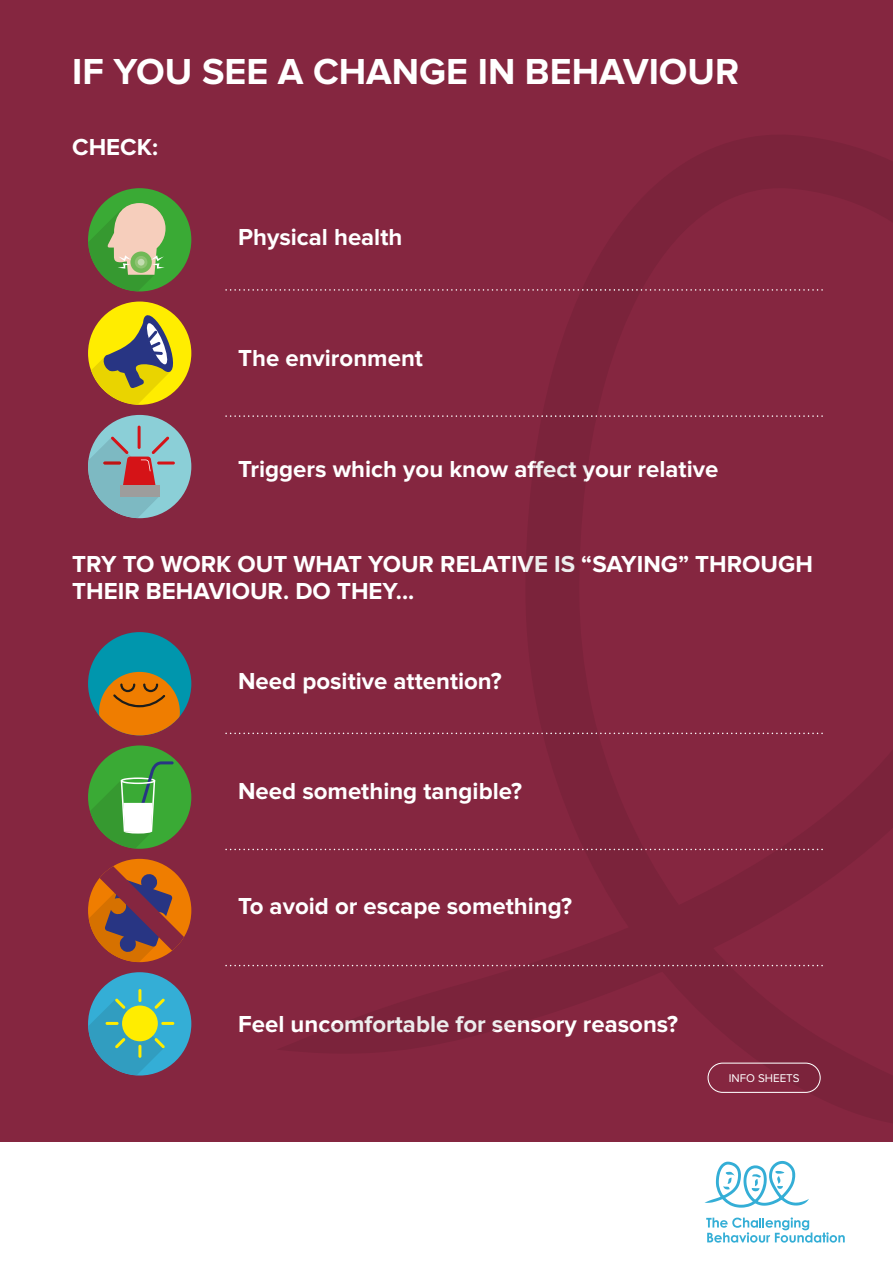
<style>
.page{position:relative;width:893px;height:1263px;background:#fff}
.page>*{position:absolute;margin:0;border:0;box-sizing:border-box;transform-origin:0 0}
.t1{font:700 37.5px "Proxima Nova";color:#fff}
.t2{font:700 24px "Proxima Nova";color:#fff}
.t3{font:700 24px "Proxima Nova";color:#ececec}
.t4{font:11.55px "Proxima Nova";color:#fff}
</style>
<div class="page">
<div style="left:0;top:0;width:893px;height:1142px;background:#852640"></div>
<svg style="left:704px;top:1161px;width:105px;height:47px"></svg>
<svg style="left:706px;top:1217px;width:139px;height:25px"></svg>
<div style="left:88px;top:188px;width:103px;height:103px;background:#3aaa35;border-radius:50%"></div>
<svg style="left:88px;top:203px;width:78px;height:88px"></svg>
<div style="left:88px;top:302px;width:103px;height:103px;background:#ffed00;border-radius:50%"></div>
<svg style="left:91px;top:313px;width:84px;height:92px"></svg>
<div style="left:88px;top:415px;width:103px;height:103px;background:#8bcfd7;border-radius:50%"></div>
<hr style="left:138px;top:426px;width:3px;height:23px;background:#d51317;border-radius:2px">
<hr style="left:157px;top:461px;width:18px;height:3px;background:#d51317;border-radius:2px">
<svg style="left:88px;top:436px;width:81px;height:82px"></svg>
<div style="left:88px;top:745px;width:103px;height:104px;background:#3aaa35;border-radius:50%"></div>
<svg style="left:90px;top:761px;width:84px;height:87px"></svg>
<svg style="left:88px;top:859px;width:103px;height:103px"></svg>
<div style="left:88px;top:972px;width:103px;height:103px;background:#34aed6;border-radius:50%"></div>
<svg style="left:88px;top:989px;width:86px;height:86px"></svg>
<svg style="left:225px;top:289px;width:598px;height:2px"></svg>
<svg style="left:225px;top:415px;width:598px;height:2px"></svg>
<svg style="left:225px;top:733px;width:598px;height:1px"></svg>
<svg style="left:225px;top:849px;width:598px;height:1px"></svg>
<svg style="left:225px;top:965px;width:598px;height:1px"></svg>
<div style="left:88px;top:632px;width:103px;height:103px;background:#0096ad;border-radius:50%"></div>
<svg style="left:99px;top:672px;width:81px;height:63px"></svg>
<svg style="left:707px;top:1062px;width:114px;height:31px"></svg>
<h1 class="t1" style="left:72px;top:50px;width:668px">IF YOU SEE A CHANGE IN BEHAVIOUR</h1>
<p class="t2" style="left:72px;top:133px;width:87px">CHECK:</p>
<p class="t2" style="left:238px;top:223px;width:166px">Physical health</p>
<p class="t2" style="left:238px;top:344px;width:186px">The environment</p>
<p class="t3" style="left:238px;top:455px;width:482px">Triggers which you know affect your relative</p>
<p class="t2" style="left:527px;top:455px;width:9px">f</p>
<p class="t3" style="left:72px;top:550px;width:742px">TRY TO WORK OUT WHAT YOUR RELATIVE IS “SAYING” THROUGH</p>
<p class="t2" style="left:72px;top:577px;width:344px">THEIR BEHAVIOUR. DO THEY...</p>
<p class="t2" style="left:238px;top:667px;width:265px">Need positive attention?</p>
<p class="t2" style="left:238px;top:777px;width:285px">Need something tangible?</p>
<p class="t2" style="left:238px;top:892px;width:335px">To avoid or escape something?</p>
<p class="t2" style="left:238px;top:1010px;width:442px">Feel uncomfortable for sensory reasons?</p>
<p class="t4" style="left:729px;top:1072px;width:72px">INFO SHEETS</p>
</div>
